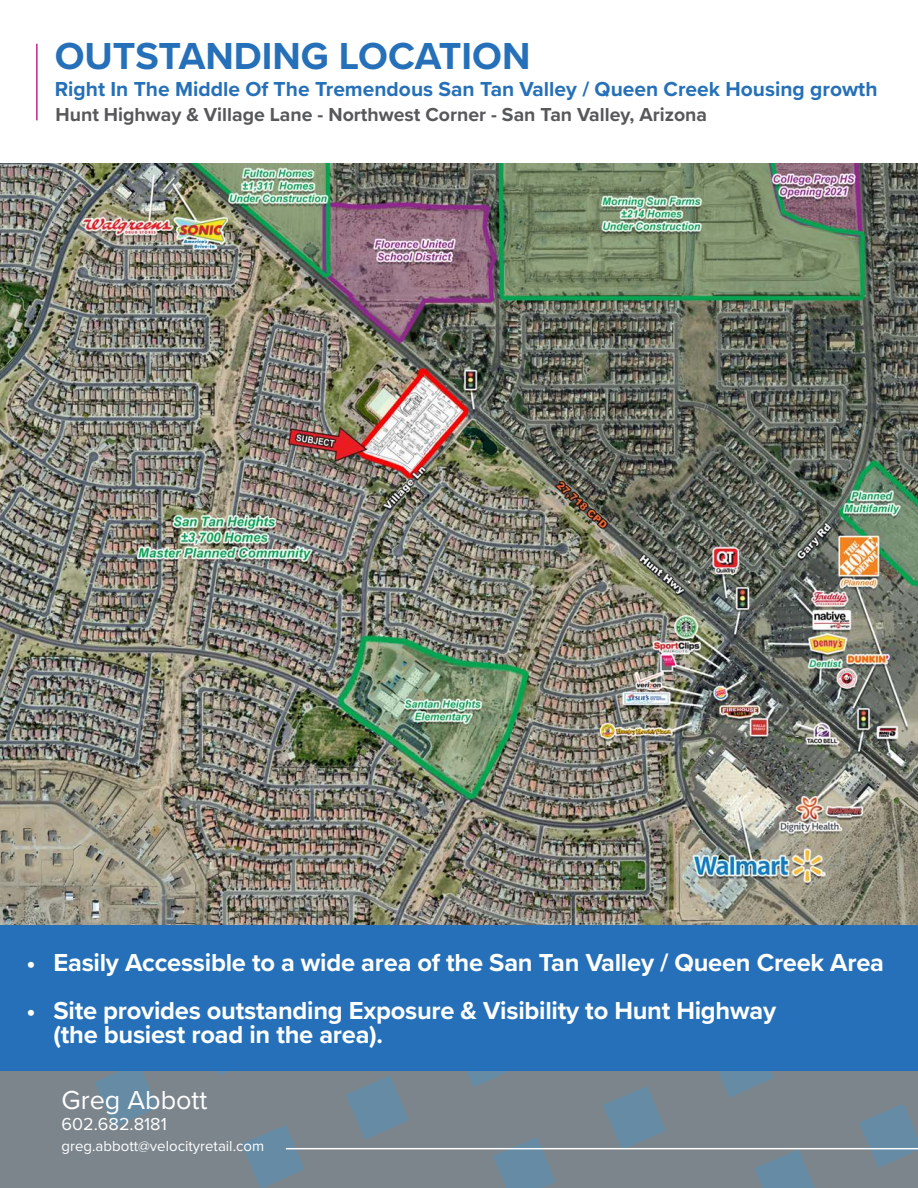
<style>
.page{position:relative;width:918px;height:1188px;background:#fff}
.page>*{position:absolute;margin:0;border:0;box-sizing:border-box;transform-origin:0 0}
.t1{font:700 39px "Proxima Nova";color:#2570b8}
.t2{font:27px "Proxima Nova";color:#fff}
.t3{font:700 25.5px/24px "Proxima Nova";letter-spacing:-.01em;color:#fff}
.t4{font:700 21px "Proxima Nova";color:#2570b8}
.t5{font:700 19.5px "Proxima Nova";color:#57585a}
.t6{font:18px "Proxima Nova";color:#fff}
.t7{font:15px "Proxima Nova";color:#fff}
</style>
<div class="page">
<svg style="left:5px;top:1071px;width:913px;height:117px;background:#788690"></svg>
<hr style="left:286px;top:1148px;width:632px;height:1px;background:#fff">
<hr style="left:36px;top:44px;width:2px;height:76px;background:#c52691">
<img style="left:1px;top:163px;width:917px;height:763px">
<div style="left:0;top:926px;width:918px;height:145px;background:#2570b8"></div>
<p class="t1" style="left:55px;top:27px;width:477px">OUTSTANDING LOCATION</p>
<p class="t4" style="left:55px;top:74px;width:824px">Right In The Middle Of The Tremendous San Tan Valley / Queen Creek Housing growth</p>
<p class="t5" style="left:56px;top:100px;width:653px">Hunt Highway &amp; Village Lane - Northwest Corner - San Tan Valley, Arizona</p>
<p class="t3" style="left:26px;top:950px;width:859px">• Easily Accessible to a wide area of the San Tan Valley / Queen Creek Area</p>
<p class="t3" style="left:53px;top:998px;width:724px;text-indent:-27px">• Site provides outstanding Exposure &amp; Visibility to Hunt Highway (the busiest road in the area).</p>
<p class="t2" style="left:62px;top:1080px;width:147px">Greg Abbott</p>
<p class="t6" style="left:62px;top:1110px;width:107px">602.682.8181</p>
<p class="t7" style="left:62px;top:1135px;width:204px">greg.abbott@velocityretail.com</p>
</div>
